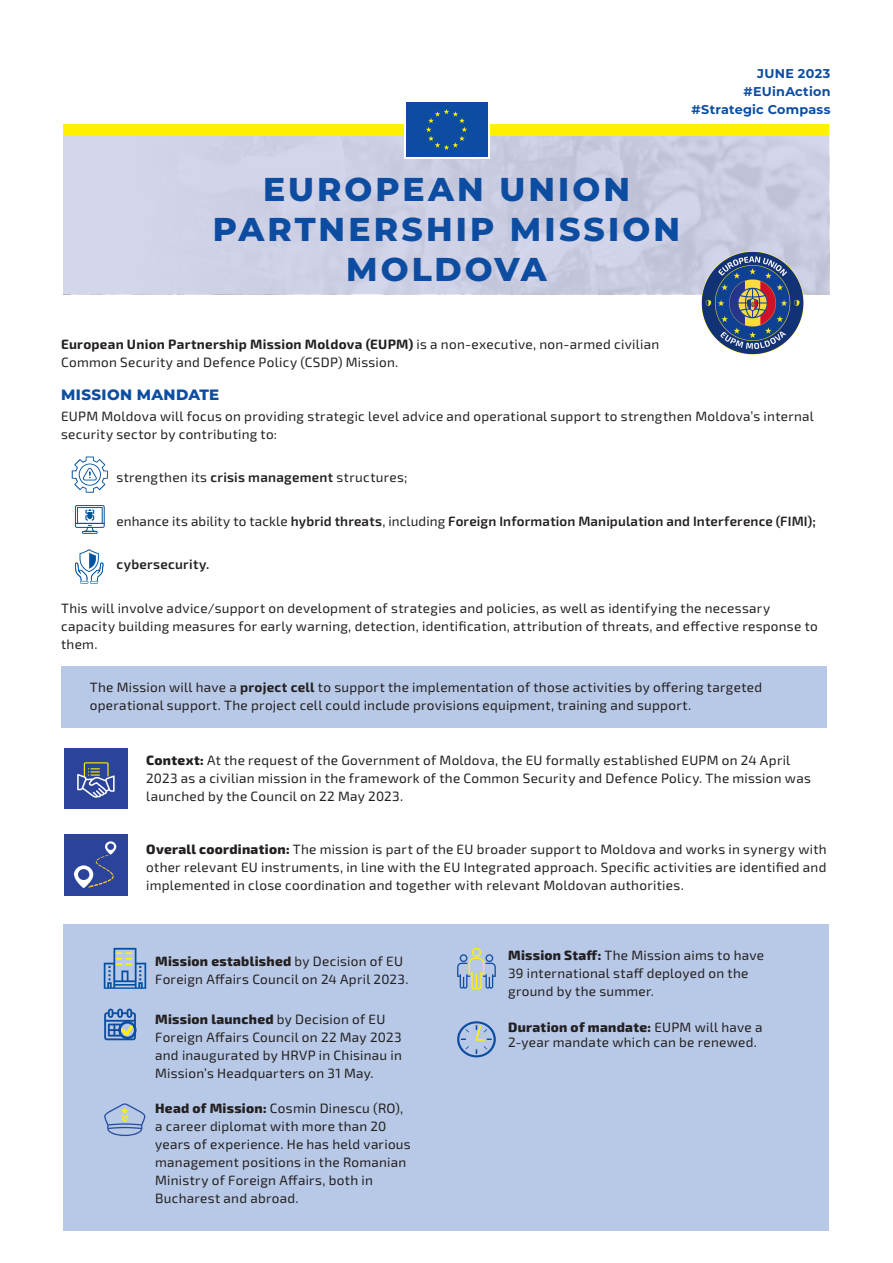
<style>
.page{position:relative;width:893px;height:1263px;background:#fff}
.page>*{position:absolute;margin:0;border:0;box-sizing:border-box;transform-origin:0 0}
.Strat_compass{font:800 33px/39.6px "Montserrat";letter-spacing:.095em;color:#0d4da1;text-align:center}
.Heading1{font:800 15px "Montserrat";letter-spacing:.025em;color:#0d4da1}
.t1{font:13.5px/18px "Exo 2";letter-spacing:.02em;color:#231f20}
.t2{font:600 13.5px "Exo 2";letter-spacing:.01em;color:#231f20}
.header_date{font:700 12.75px "Montserrat";letter-spacing:.02em;color:#0d4da1}
.s1{font-weight:700}
.s2{font-weight:600}
.s3{font-weight:400}
.s4{font-weight:800}
</style>
<div class="page">
<div style="left:64px;top:748px;width:64px;height:61px;background:#2b439b"></div>
<svg style="left:77px;top:762px;width:38px;height:36px"></svg>
<div style="left:64px;top:924px;width:765px;height:307px;background:#b8c9e7"></div>
<div style="left:61px;top:666px;width:765px;height:61px;background:#b8c9e7"></div>
<svg style="left:104px;top:948px;width:42px;height:41px"></svg>
<svg style="left:104px;top:1103px;width:42px;height:33px"></svg>
<svg style="left:104px;top:1008px;width:33px;height:32px"></svg>
<svg style="left:457px;top:1021px;width:39px;height:36px"></svg>
<svg style="left:457px;top:948px;width:39px;height:41px"></svg>
<div style="left:64px;top:835px;width:64px;height:61px;background:#2b439b"></div>
<svg style="left:74px;top:841px;width:43px;height:47px"></svg>
<hr style="left:82px;top:531px;width:16px;height:3px;background:#0153a0">
<svg style="left:75px;top:505px;width:30px;height:28px"></svg>
<svg style="left:75px;top:549px;width:28px;height:35px"></svg>
<svg style="left:72px;top:456px;width:36px;height:37px"></svg>
<div style="left:64px;top:124px;width:765px;height:170px;background:#d4d6eb"></div>
<div style="left:64px;top:124px;width:765px;height:12px;background:#fff101"></div>
<div style="left:404px;top:101px;width:85px;height:58px;background:linear-gradient(to right,#fff,#fff)"></div>
<div style="left:406px;top:102px;width:81px;height:55px;background:#0d4da1"></div>
<svg style="left:426px;top:109px;width:41px;height:41px"></svg>
<img style="left:699px;top:250px;width:107px;height:106px;border-radius:53px">
<p class="header_date" style="left:757px;top:65px;width:75px">JUNE 2023</p>
<p class="header_date" style="left:743px;top:83px;width:89px">#EUinAction</p>
<p class="header_date" style="left:692px;top:101px;width:140px">#Strategic Compass</p>
<p class="Strat_compass" style="left:213px;top:168px;width:468px">EUROPEAN UNION<br>PARTNERSHIP MISSION<br>MOLDOVA</p>
<p class="t1" style="left:61px;top:335px;width:600px"><span class="s1">European Union Partnership Mission Moldova (EUPM)</span> is a non-executive, non-armed civilian<br>Common Security and Defence Policy (CSDP) Mission.</p>
<p class="Heading1" style="left:61px;top:384px;width:160px">MISSION MANDATE</p>
<p class="t1" style="left:61px;top:407px;width:754px">EUPM Moldova will focus on providing strategic level advice and operational support to strengthen Moldova’s internal security sector by contributing to:</p>
<p class="t1" style="left:116px;top:468px;width:293px">strengthen its <span class="s2">crisis management</span> structures;</p>
<p class="t2" style="left:116px;top:511px;width:701px"><span class="s3">enhance its ability to tackle</span> hybrid threats<span class="s3">, including</span> Foreign Information Manipulation and Interference (FIMI);</p>
<p class="t2" style="left:116px;top:555px;width:95px">cybersecurity.</p>
<p class="t1" style="left:61px;top:599px;width:758px">This will involve advice/support on development of strategies and policies, as well as identifying the necessary capacity building measures for early warning, detection, identification, attribution of threats, and effective response to them.</p>
<p class="t1" style="left:90px;top:678px;width:674px">The Mission will have a <span class="s1">project cell</span> to support the implementation of those activities by offering targeted operational support. The project cell could include provisions equipment, training and support.</p>
<p class="t1" style="left:146px;top:751px;width:666px"><span class="s4">Context:</span> At the request of the Government of Moldova, the EU formally established EUPM on 24 April<br>2023 as a civilian mission in the framework of the Common Security and Defence Policy. The mission was launched by the Council on 22 May 2023.</p>
<p class="t1" style="left:146px;top:839px;width:682px;text-align:justify"><span class="s4">Overall coordination:</span> The mission is part of the EU broader support to Moldova and works in synergy with other relevant EU instruments, in line with the EU Integrated approach. Specific activities are identified and implemented in close coordination and together with relevant Moldovan authorities.</p>
<p class="t1" style="left:155px;top:952px;width:255px"><span class="s4">Mission established</span> by Decision of EU<br>Foreign Affairs Council on 24 April 2023.</p>
<p class="t1" style="left:155px;top:1009px;width:248px"><span class="s4">Mission launched</span> by Decision of EU Foreign Affairs Council on 22 May 2023 and inaugurated by HRVP in Chisinau in Mission’s Headquarters on 31 May.</p>
<p class="t1" style="left:155px;top:1098px;width:257px"><span class="s4">Head of Mission:</span> Cosmin Dinescu (RO), a career diplomat with more than 20 years of experience. He has held various management positions in the Romanian Ministry of Foreign Affairs, both in Bucharest and abroad.</p>
<p class="t1" style="left:508px;top:946px;width:257px"><span class="s4">Mission Staff:</span> The Mission aims to have<br>39 international staff deployed on the ground by the summer.</p>
<p class="t1" style="left:508px;top:1019px;width:256px;line-height:15px"><span class="s4">Duration of mandate:</span> EUPM will have a<br>2-year mandate which can be renewed.</p>
</div>
